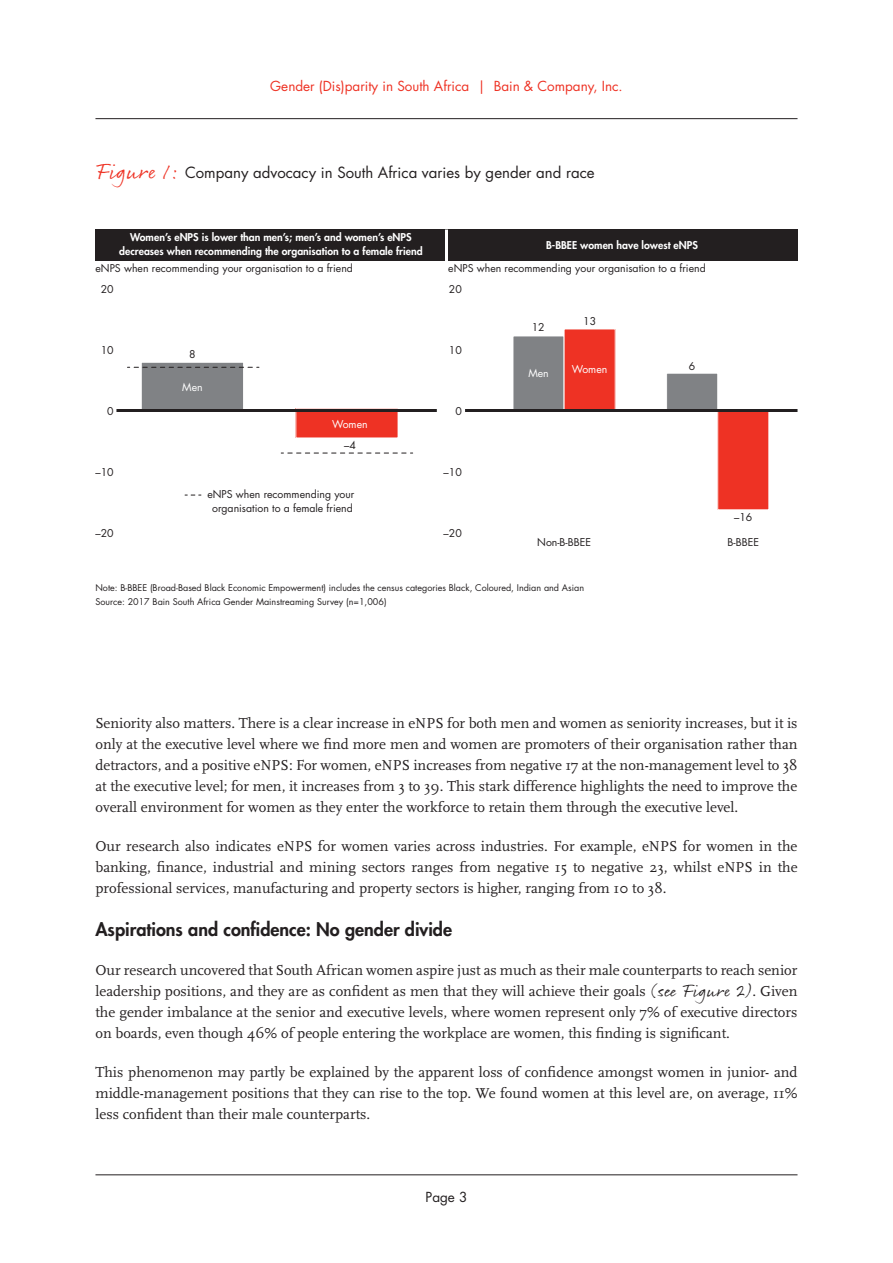
<style>
.page{position:relative;width:893px;height:1263px;background:#fff}
.page>*{position:absolute;margin:0;border:0;box-sizing:border-box;transform-origin:0 0}
.t1{font:800 18px "Futura";color:#231f20}
.t2{font:15px/21px "Scala";color:#231f20;text-align:justify}
.t3{font:15px "Futura";color:#231f20}
.t4{font:13.5px "Futura";color:#ee3224}
.t5{font:13.5px "Futura";color:#231f20}
.t6{font:10.5px/13.5px "Futura";color:#231f20;text-align:center}
.t7{font:800 10.5px/13.5px "Futura";color:#fff;text-align:center}
.t8{font:10.5px "Futura";color:#fff}
.t9{font:9px/13.5px "Futura";color:#231f20}
.s1{font-family:"Rollerscript Rough";font-size:22.5px;color:#ee3224}
.s2{font-family:"Rollerscript Rough";font-size:18px}
</style>
<div class="page">
<hr style="left:95px;top:118px;width:702px;height:1px;background:#231f20">
<hr style="left:95px;top:1174px;width:702px;height:1px;background:#231f20">
<div style="left:513px;top:336px;width:51px;height:74px;background:#808285"></div>
<div style="left:513px;top:336px;width:51px;height:75px;border:1px solid #fff"></div>
<div style="left:564px;top:329px;width:51px;height:81px;background:#ee3224"></div>
<div style="left:141px;top:362px;width:103px;height:48px;background:#808285"></div>
<div style="left:141px;top:362px;width:103px;height:49px;border:1px solid #fff"></div>
<div style="left:95px;top:230px;width:702px;height:31px;background:#231f20"></div>
<hr style="left:445px;top:230px;width:3px;height:34px;background:#fff">
<div style="left:296px;top:409px;width:102px;height:29px;background:#ee3224"></div>
<div style="left:296px;top:408px;width:102px;height:30px;border:1px solid #fff"></div>
<div style="left:667px;top:373px;width:51px;height:37px;background:#808285"></div>
<div style="left:666px;top:373px;width:52px;height:38px;border:1px solid #fff"></div>
<div style="left:718px;top:410px;width:51px;height:100px;background:#ee3224"></div>
<div style="left:717px;top:410px;width:52px;height:100px;border:1px solid #fff"></div>
<hr style="left:116px;top:409px;width:321px;height:3px;background:#231f20">
<hr style="left:465px;top:409px;width:332px;height:3px;background:#231f20">
<svg style="left:281px;top:453px;width:132px;height:1px"></svg>
<svg style="left:185px;top:495px;width:16px;height:1px"></svg>
<svg style="left:127px;top:367px;width:132px;height:1px"></svg>
<p class="t4" style="left:270px;top:78px;width:354px">Gender (Dis)parity in South Africa | Bain &amp; Company, Inc.</p>
<p class="t3" style="left:95px;top:163px;width:501px"><span class="s1">Figure 1:</span> Company advocacy in South Africa varies by gender and race</p>
<p class="t7" style="left:119px;top:231px;width:305px">Women’s eNPS is lower than men’s; men’s and women’s eNPS decreases when recommending the organisation to a female friend</p>
<p class="t7" style="left:546px;top:238px;width:153px">B-BBEE women have lowest eNPS</p>
<p class="t6" style="left:95px;top:262px;width:259px">eNPS when recommending your organisation to a friend</p>
<p class="t6" style="left:448px;top:262px;width:259px">eNPS when recommending your organisation to a friend</p>
<p class="t6" style="left:101px;top:282px;width:14px">20</p>
<p class="t6" style="left:449px;top:282px;width:14px">20</p>
<p class="t6" style="left:532px;top:321px;width:14px">12</p>
<p class="t6" style="left:583px;top:315px;width:14px">13</p>
<p class="t6" style="left:101px;top:343px;width:14px">10</p>
<p class="t6" style="left:189px;top:347px;width:8px">8</p>
<p class="t8" style="left:182px;top:380px;width:22px">Men</p>
<p class="t6" style="left:449px;top:343px;width:14px">10</p>
<p class="t8" style="left:528px;top:366px;width:22px">Men</p>
<p class="t8" style="left:572px;top:363px;width:37px">Women</p>
<p class="t6" style="left:689px;top:359px;width:8px">6</p>
<p class="t6" style="left:107px;top:404px;width:8px">0</p>
<p class="t6" style="left:455px;top:404px;width:8px">0</p>
<p class="t8" style="left:332px;top:417px;width:37px">Women</p>
<p class="t6" style="left:344px;top:438px;width:13px">–4</p>
<p class="t6" style="left:95px;top:465px;width:20px">–10</p>
<p class="t6" style="left:444px;top:465px;width:20px">–10</p>
<p class="t6" style="left:207px;top:488px;width:149px">eNPS when recommending your organisation to a female friend</p>
<p class="t6" style="left:734px;top:511px;width:20px">–16</p>
<p class="t6" style="left:95px;top:526px;width:20px">–20</p>
<p class="t6" style="left:444px;top:526px;width:20px">–20</p>
<p class="t6" style="left:537px;top:536px;width:55px">Non-B-BBEE</p>
<p class="t6" style="left:728px;top:536px;width:33px">B-BBEE</p>
<p class="t9" style="left:95px;top:581px;width:490px">Note: B-BBEE (Broad-Based Black Economic Empowerment) includes the census categories Black, Coloured, Indian and Asian<br>Source: 2017 Bain South Africa Gender Mainstreaming Survey (n=1,006)</p>
<p class="t2" style="left:95px;top:713px;width:704px">Seniority also matters. There is a clear increase in eNPS for both men and women as seniority increases, but it is only at the executive level where we find more men and women are promoters of their organisation rather than detractors, and a positive eNPS: For women, eNPS increases from negative 17 at the non-management level to 38 at the executive level; for men, it increases from 3 to 39. This stark difference highlights the need to improve the overall environment for women as they enter the workforce to retain them through the executive level.</p>
<p class="t2" style="left:95px;top:836px;width:704px">Our research also indicates eNPS for women varies across industries. For example, eNPS for women in the banking, finance, industrial and mining sectors ranges from negative 15 to negative 23, whilst eNPS in the professional services, manufacturing and property sectors is higher, ranging from 10 to 38.</p>
<p class="t1" style="left:95px;top:917px;width:358px">Aspirations and confidence: No gender divide</p>
<p class="t2" style="left:95px;top:959px;width:703px">Our research uncovered that South African women aspire just as much as their male counterparts to reach senior leadership positions, and they are as confident as men that they will achieve their goals <span class="s2">(see Figure 2)</span>. Given the gender imbalance at the senior and executive levels, where women represent only 7% of executive directors on boards, even though 46% of people entering the workplace are women, this finding is significant.</p>
<p class="t2" style="left:95px;top:1061px;width:704px">This phenomenon may partly be explained by the apparent loss of confidence amongst women in junior- and middle-management positions that they can rise to the top. We found women at this level are, on average, 11% less confident than their male counterparts.</p>
<p class="t5" style="left:426px;top:1188px;width:43px">Page 3</p>
</div>
